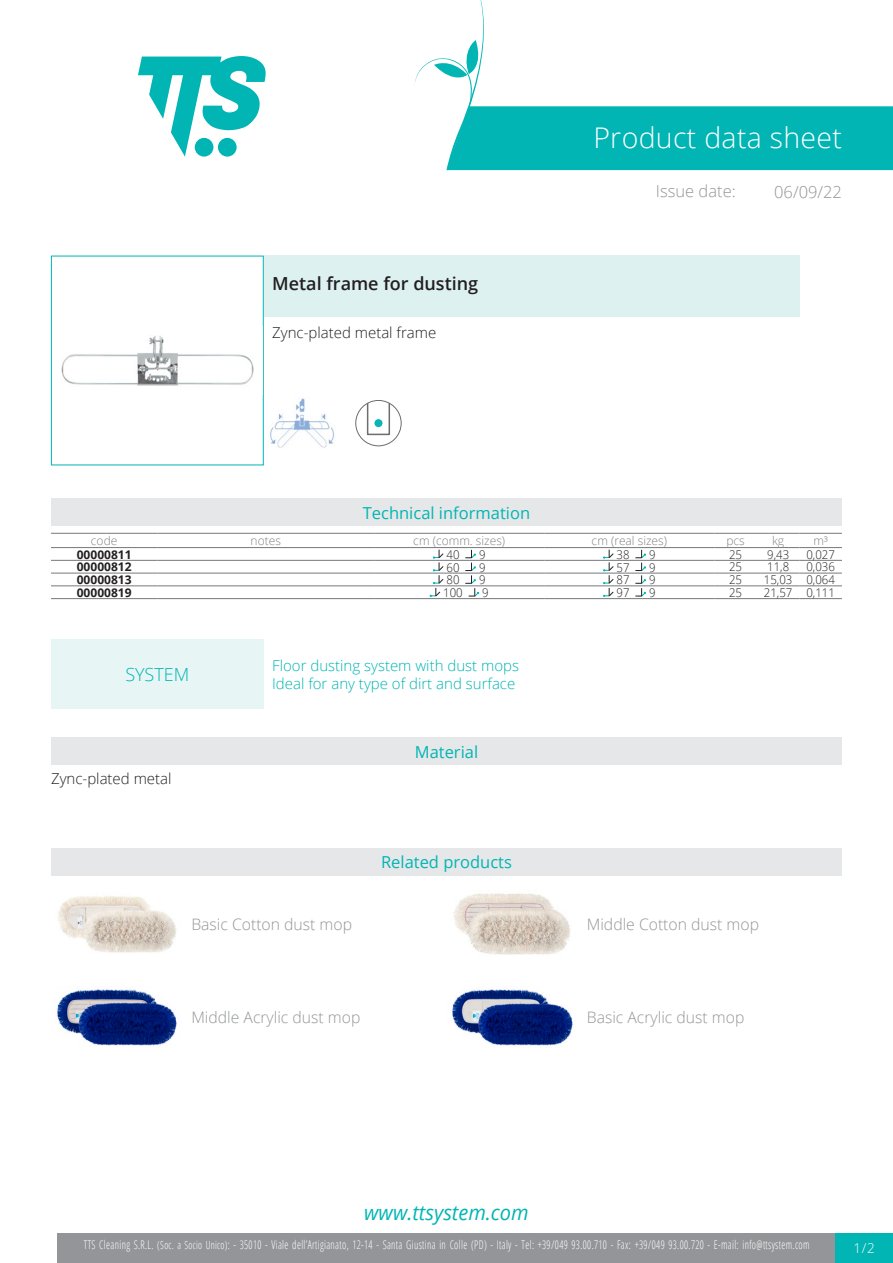
<style>
.page{position:relative;width:893px;height:1263px;background:#fff}
.page>*{position:absolute;margin:0;border:0;box-sizing:border-box;transform-origin:0 0}
.Titolo1{font:300 28.5px "Open Sans";letter-spacing:.01em;color:#fff}
.t1{font:italic 20.85px "Open Sans";color:#00b5b3;scale:.96 1}
.Nome{font:600 18px "Open Sans";color:#231f20}
.Titolo15{font:300 18px "Open Sans";color:#00b5b3}
.Titolo3{font:16.5px "Open Sans";color:#00b5b3}
.Titolo2{font:300 16.5px "Open Sans";color:#939598}
.Titolo4{font:16.5px "Open Sans";color:#00b5b3}
.Titolo16{font:16.5px "Open Sans";color:#00b5b3}
.Nome-2{font:300 15.75px "Open Sans";color:#939598}
.IdealePer{font:300 15px "Open Sans";color:#00b5b3}
.DefinizioneSistema{font:300 15px "Open Sans";color:#00b5b3}
.Descrizione{font:300 15px "Open Sans";color:#231f20}
.Materiale{font:300 15px "Open Sans";color:#231f20}
.t2{font:300 13.5px "Open Sans";color:#fff}
.t3{font:300 12px "Open Sans Condensed";letter-spacing:.035em;color:#fff;scale:.85 1}
.TabTecnica_Corpo{font:300 12px "Open Sans";color:#231f20;scale:.95 1}
.TabTecnica_Intestazi{font:300 12px "Open Sans";color:#808285}
.TabTecnica_Codice{font:700 12px "Open Sans";color:#231f20}
.s1{font-size:11.25px}
</style>
<div class="page">
<svg style="left:138px;top:56px;width:128px;height:101px"></svg>
<div style="left:57px;top:1233px;width:779px;height:30px;background:#939598"></div>
<div style="left:836px;top:1233px;width:57px;height:30px;background:#00b5b3"></div>
<svg style="left:415px;top:0;width:478px;height:170px"></svg>
<div style="left:51px;top:256px;width:213px;height:209px;border:1px solid #00b5b3"></div>
<img style="left:52px;top:327px;width:211px;height:67px">
<div style="left:264px;top:256px;width:535px;height:61px;background:#ddf1f0"></div>
<img style="left:267px;top:398px;width:68px;height:50px">
<svg style="left:367px;top:400px;width:23px;height:35px"></svg>
<div style="left:374px;top:419px;width:8px;height:8px;background:#0ab4b5;border-radius:50%"></div>
<div style="left:356px;top:400px;width:45px;height:46px;border:1px solid #6c6d70;border-radius:50%"></div>
<div style="left:51px;top:498px;width:791px;height:28px;background:#e6e7e9"></div>
<hr style="left:51px;top:533px;width:106px;height:1px;background:#76787b">
<hr style="left:51px;top:547px;width:106px;height:1px;background:#76787b">
<hr style="left:157px;top:533px;width:217px;height:1px;background:#76787b">
<hr style="left:157px;top:547px;width:217px;height:1px;background:#76787b">
<hr style="left:374px;top:533px;width:170px;height:1px;background:#76787b">
<hr style="left:374px;top:547px;width:170px;height:1px;background:#76787b">
<hr style="left:544px;top:533px;width:170px;height:1px;background:#76787b">
<hr style="left:544px;top:547px;width:170px;height:1px;background:#76787b">
<hr style="left:714px;top:533px;width:43px;height:1px;background:#76787b">
<hr style="left:714px;top:547px;width:43px;height:1px;background:#76787b">
<hr style="left:757px;top:533px;width:42px;height:1px;background:#76787b">
<hr style="left:757px;top:547px;width:42px;height:1px;background:#76787b">
<hr style="left:799px;top:533px;width:43px;height:1px;background:#76787b">
<hr style="left:799px;top:547px;width:43px;height:1px;background:#76787b">
<hr style="left:51px;top:560px;width:106px;height:1px;background:#76787b">
<hr style="left:157px;top:560px;width:217px;height:1px;background:#76787b">
<hr style="left:374px;top:560px;width:170px;height:1px;background:#76787b">
<hr style="left:544px;top:560px;width:170px;height:1px;background:#76787b">
<hr style="left:714px;top:560px;width:43px;height:1px;background:#76787b">
<hr style="left:757px;top:560px;width:42px;height:1px;background:#76787b">
<hr style="left:799px;top:560px;width:43px;height:1px;background:#76787b">
<hr style="left:51px;top:573px;width:106px;height:1px;background:#76787b">
<hr style="left:157px;top:573px;width:217px;height:1px;background:#76787b">
<hr style="left:374px;top:573px;width:170px;height:1px;background:#76787b">
<hr style="left:544px;top:573px;width:170px;height:1px;background:#76787b">
<hr style="left:714px;top:573px;width:43px;height:1px;background:#76787b">
<hr style="left:757px;top:573px;width:42px;height:1px;background:#76787b">
<hr style="left:799px;top:573px;width:43px;height:1px;background:#76787b">
<hr style="left:51px;top:586px;width:106px;height:1px;background:#76787b">
<hr style="left:51px;top:598px;width:106px;height:1px;background:#76787b">
<hr style="left:157px;top:586px;width:217px;height:1px;background:#76787b">
<hr style="left:157px;top:598px;width:217px;height:1px;background:#76787b">
<hr style="left:374px;top:586px;width:170px;height:1px;background:#76787b">
<hr style="left:374px;top:598px;width:170px;height:1px;background:#76787b">
<hr style="left:544px;top:586px;width:170px;height:1px;background:#76787b">
<hr style="left:544px;top:598px;width:170px;height:1px;background:#76787b">
<hr style="left:714px;top:586px;width:43px;height:1px;background:#76787b">
<hr style="left:714px;top:598px;width:43px;height:1px;background:#76787b">
<hr style="left:757px;top:586px;width:42px;height:1px;background:#76787b">
<hr style="left:757px;top:598px;width:42px;height:1px;background:#76787b">
<hr style="left:799px;top:586px;width:43px;height:1px;background:#76787b">
<hr style="left:799px;top:598px;width:43px;height:1px;background:#76787b">
<svg style="left:430px;top:550px;width:14px;height:47px"></svg>
<svg style="left:465px;top:550px;width:14px;height:47px"></svg>
<svg style="left:603px;top:550px;width:11px;height:47px"></svg>
<svg style="left:636px;top:550px;width:10px;height:47px"></svg>
<div style="left:51px;top:639px;width:213px;height:70px;background:#e8f5f5"></div>
<div style="left:51px;top:737px;width:791px;height:28px;background:#e6e7e9"></div>
<div style="left:51px;top:848px;width:791px;height:28px;background:#e6e7e9"></div>
<img style="left:58px;top:896px;width:118px;height:57px">
<img style="left:453px;top:893px;width:117px;height:62px">
<img style="left:57px;top:989px;width:120px;height:57px">
<img style="left:452px;top:989px;width:121px;height:57px">
<p class="Nome" style="left:272px;top:271px;width:208px">Metal frame for dusting</p>
<p class="Descrizione" style="left:272px;top:322px;width:166px">Zync-plated metal frame</p>
<p class="Titolo3" style="left:363px;top:501px;width:169px">Technical information</p>
<p class="Titolo1" style="left:593px;top:118px;width:250px">Product data sheet</p>
<p class="Titolo2" style="left:656px;top:180px;width:81px">Issue date:</p>
<h3 class="Titolo2" style="left:774px;top:180px;width:69px">06/09/22</h3>
<p class="TabTecnica_Intestazi" style="left:91px;top:532px;width:28px">code</p>
<p class="TabTecnica_Intestazi" style="left:251px;top:532px;width:32px">notes</p>
<p class="TabTecnica_Intestazi" style="left:413px;top:532px;width:93px">cm (comm. sizes)</p>
<p class="TabTecnica_Intestazi" style="left:592px;top:532px;width:77px">cm (real sizes)</p>
<p class="TabTecnica_Intestazi" style="left:726px;top:532px;width:20px">pcs</p>
<p class="TabTecnica_Intestazi" style="left:772px;top:532px;width:14px">kg</p>
<p class="TabTecnica_Intestazi" style="left:813px;top:532px;width:16px">m³</p>
<p class="TabTecnica_Codice" style="left:77px;top:546px;width:56px">00000811</p>
<p class="TabTecnica_Corpo" style="left:446px;top:546px;width:15px">40</p>
<p class="TabTecnica_Corpo" style="left:479px;top:546px;width:8px">9</p>
<p class="TabTecnica_Corpo" style="left:617px;top:546px;width:15px">38</p>
<p class="TabTecnica_Corpo" style="left:649px;top:546px;width:8px">9</p>
<p class="TabTecnica_Corpo" style="left:729px;top:546px;width:15px">25</p>
<p class="TabTecnica_Corpo" style="left:767px;top:546px;width:25px">9,43</p>
<p class="TabTecnica_Corpo" style="left:806px;top:546px;width:31px">0,027</p>
<p class="TabTecnica_Codice" style="left:77px;top:558px;width:56px">00000812</p>
<p class="TabTecnica_Corpo" style="left:446px;top:559px;width:15px">60</p>
<p class="TabTecnica_Corpo" style="left:479px;top:559px;width:8px">9</p>
<p class="TabTecnica_Corpo" style="left:617px;top:559px;width:15px">57</p>
<p class="TabTecnica_Corpo" style="left:649px;top:559px;width:8px">9</p>
<p class="TabTecnica_Corpo" style="left:729px;top:559px;width:15px">25</p>
<p class="TabTecnica_Corpo" style="left:767px;top:559px;width:25px">11,8</p>
<p class="TabTecnica_Corpo" style="left:806px;top:559px;width:31px">0,036</p>
<p class="TabTecnica_Codice" style="left:77px;top:571px;width:56px">00000813</p>
<p class="TabTecnica_Corpo" style="left:446px;top:572px;width:15px">80</p>
<p class="TabTecnica_Corpo" style="left:479px;top:572px;width:8px">9</p>
<p class="TabTecnica_Corpo" style="left:617px;top:572px;width:15px">87</p>
<p class="TabTecnica_Corpo" style="left:649px;top:572px;width:8px">9</p>
<p class="TabTecnica_Corpo" style="left:729px;top:571px;width:15px">25</p>
<p class="TabTecnica_Corpo" style="left:764px;top:571px;width:31px">15,03</p>
<p class="TabTecnica_Corpo" style="left:806px;top:571px;width:31px">0,064</p>
<p class="TabTecnica_Codice" style="left:77px;top:584px;width:56px">00000819</p>
<p class="TabTecnica_Corpo" style="left:443px;top:584px;width:22px">100</p>
<p class="TabTecnica_Corpo" style="left:482px;top:584px;width:8px">9</p>
<p class="TabTecnica_Corpo" style="left:617px;top:584px;width:15px">97</p>
<p class="TabTecnica_Corpo" style="left:649px;top:584px;width:8px">9</p>
<p class="TabTecnica_Corpo" style="left:729px;top:584px;width:15px">25</p>
<p class="TabTecnica_Corpo" style="left:764px;top:584px;width:31px">21,57</p>
<p class="TabTecnica_Corpo" style="left:806px;top:584px;width:31px">0,111</p>
<p class="Titolo15" style="left:125px;top:662px;width:66px">SYSTEM</p>
<p class="Materiale" style="left:51px;top:768px;width:122px">Zync-plated metal</p>
<p class="DefinizioneSistema" style="left:272px;top:655px;width:248px">Floor dusting system with dust mops</p>
<p class="IdealePer" style="left:272px;top:673px;width:245px">Ideal for any type of dirt and surface</p>
<p class="Titolo16" style="left:415px;top:740px;width:65px">Material</p>
<p class="Titolo4" style="left:381px;top:851px;width:132px">Related products</p>
<p class="Nome-2" style="left:191px;top:913px;width:162px">Basic Cotton dust mop</p>
<p class="Nome-2" style="left:587px;top:913px;width:174px">Middle Cotton dust mop</p>
<p class="Nome-2" style="left:191px;top:1006px;width:171px">Middle Acrylic dust mop</p>
<p class="Nome-2" style="left:587px;top:1006px;width:159px">Basic Acrylic dust mop</p>
<h2 class="t1" style="left:364px;top:1198px;width:173px">www.ttsystem.com</h2>
<p class="t3" style="left:84px;top:1236px;width:855px">TTS Cleaning S.R.L. <span class="s1">(Soc. a Socio Unico)</span>: - 35010 - Viale dell’Artigianato, 12-14 - Santa Giustina in Colle (PD) - Italy - Tel: +39/049 93.00.710 - Fax: +39/049 93.00.720 - E-mail: info@ttsystem.com</p>
<p class="t2" style="left:854px;top:1239px;width:23px">1/2</p>
</div>
